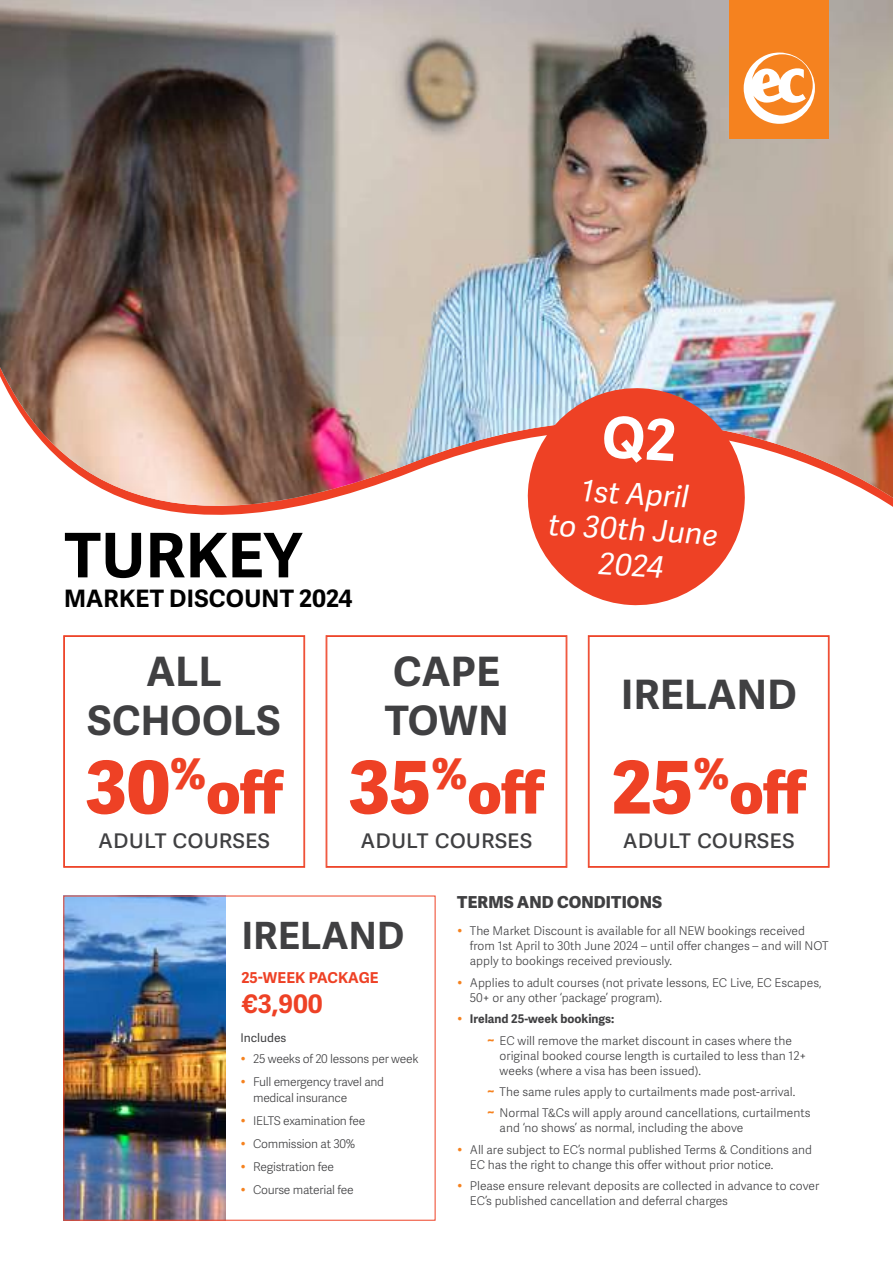
<style>
.page{position:relative;width:893px;height:1263px;background:#fff}
.page>*{position:absolute;margin:0;border:0;box-sizing:border-box;transform-origin:0 0}
.t1{font:700 61.5px "Adelle Sans";letter-spacing:.01em;color:#000}
.t2{font:800 57.9px "Adelle Sans";color:#ee4125}
.t3{font:700 40.5px/49.5px "Adelle Sans";letter-spacing:.01em;color:#404042;text-align:center}
.t4{font:700 37.5px "Adelle Sans";letter-spacing:.01em;color:#404042}
.t5{font:italic 30px/36px "Adelle Sans";color:#fff;text-align:center}
.t6{font:26.4px "Adelle Sans";color:#404042}
.t7{font:700 25.5px "Adelle Sans";color:#ee4125}
.t8{font:700 24px "Adelle Sans";letter-spacing:.01em;color:#000}
.t9{font:800 16.5px "Adelle Sans";letter-spacing:.01em;color:#404042}
.t10{font:700 15px "Adelle Sans";letter-spacing:.01em;color:#ee4125}
.t11{font:300 12px/15px "Adelle Sans";color:#404042}
.t12{font:300 12px/23px "Adelle Sans";letter-spacing:-.02em;color:#404042}
.t13{font:12px "Adelle Sans";color:#404042}
.s1{font-size:72.75px}
.s2{font-weight:700}
.s3{font-weight:800;color:#f5821f}
</style>
<div class="page">
<svg style="left:64px;top:635px;width:241px;height:232px"></svg>
<div style="left:64px;top:636px;width:240px;height:231px;border:1px solid #ee4125"></div>
<svg style="left:326px;top:635px;width:241px;height:232px"></svg>
<div style="left:327px;top:636px;width:239px;height:231px;border:1px solid #ee4125"></div>
<svg style="left:588px;top:635px;width:241px;height:232px"></svg>
<div style="left:589px;top:636px;width:240px;height:231px;border:1px solid #ee4125"></div>
<img style="left:63px;top:895px;width:162px;height:323px">
<img style="left:0;top:0;width:893px;height:508px">
<div style="left:729px;top:0;width:100px;height:138px;background:#f5821f"></div>
<svg style="left:744px;top:53px;width:71px;height:71px"></svg>
<svg style="left:524px;top:385px;width:224px;height:221px;background:#e66a59"></svg>
<div style="left:603px;top:415px;width:72px;height:48px;background:#ee4125"></div>
<h1 class="t1" style="left:64px;top:518px;width:239px">TURKEY</h1>
<h3 class="t8" style="left:64px;top:584px;width:290px">MARKET DISCOUNT 2024</h3>
<h3 class="t3" style="left:88px;top:648px;width:194px">ALL<br>SCHOOLS</h3>
<h3 class="t3" style="left:385px;top:648px;width:125px;text-align:left">CAPE<br>TOWN</h3>
<h3 class="t5" style="left:552px;top:471px;width:171px;rotate:4deg">1st April<br>to 30th June<br>2024</h3>
<h3 class="t3" style="left:621px;top:671px;width:177px">IRELAND</h3>
<h2 class="t2" style="left:86px;top:757px;width:200px"><span class="s1">30</span><sup>%</sup>off</h2>
<h3 class="t6" style="left:98px;top:824px;width:173px">adult courses</h3>
<h2 class="t2" style="left:349px;top:757px;width:198px"><span class="s1">35</span><sup>%</sup>off</h2>
<h3 class="t6" style="left:361px;top:824px;width:173px">adult courses</h3>
<h2 class="t2" style="left:611px;top:757px;width:197px"><span class="s1">25</span><sup>%</sup>off</h2>
<h3 class="t6" style="left:623px;top:824px;width:173px">adult courses</h3>
<h3 class="t4" style="left:242px;top:913px;width:164px">IRELAND</h3>
<p class="t10" style="left:242px;top:969px;width:139px">25-WEEK PACKAGE</p>
<h3 class="t7" style="left:242px;top:989px;width:83px">€3,900</h3>
<p class="t13" style="left:240px;top:1031px;width:48px">Includes</p>
<p class="t12" style="left:253px;top:1047px;width:167px">25 weeks of 20 lessons per week<br>Full emergency travel and</p>
<p class="t12" style="left:253px;top:1087px;width:114px">medical insurance<br>IELTS examination fee<br>Commission at 30%<br>Registration fee<br>Course material fee</p>
<h3 class="t9" style="left:457px;top:891px;width:206px">TERMS AND CONDITIONS</h3>
<p class="t11" style="left:470px;top:924px;width:360px">The Market Discount is available for all NEW bookings received from 1st April to 30th June 2024 – until offer changes – and will NOT apply to bookings received previously.</p>
<p class="t11" style="left:470px;top:975px;width:353px">Applies to adult courses (not private lessons, EC Live, EC Escapes,<br>50+ or any other ‘package’ program).</p>
<p class="t11" style="left:487px;top:1009px;width:307px;line-height:21.5px;text-indent:-17px"><span class="s2">Ireland 25-week bookings:<br></span><span class="s3">~</span> EC will remove the market discount in cases where the</p>
<p class="t11" style="left:500px;top:1048px;width:308px">original booked course length is curtailed to less than 12+ weeks (where a visa has been issued).</p>
<p class="t11" style="left:487px;top:1081px;width:325px;line-height:21.5px"><span class="s3">~</span> The same rules apply to curtailments made post-arrival.<br><span class="s3">~</span> Normal T&amp;Cs will apply around cancellations, curtailments</p>
<p class="t11" style="left:470px;top:1118px;width:344px;line-height:21.5px;text-indent:30px">and ‘no shows’ as normal, including the above<br>All are subject to EC’s normal published Terms &amp; Conditions and</p>
<p class="t11" style="left:470px;top:1154px;width:351px;line-height:21.3px">EC has the right to change this offer without prior notice.<br>Please ensure relevant deposits are collected in advance to cover</p>
<p class="t11" style="left:470px;top:1194px;width:260px">EC’s published cancellation and deferral charges</p>
</div>
